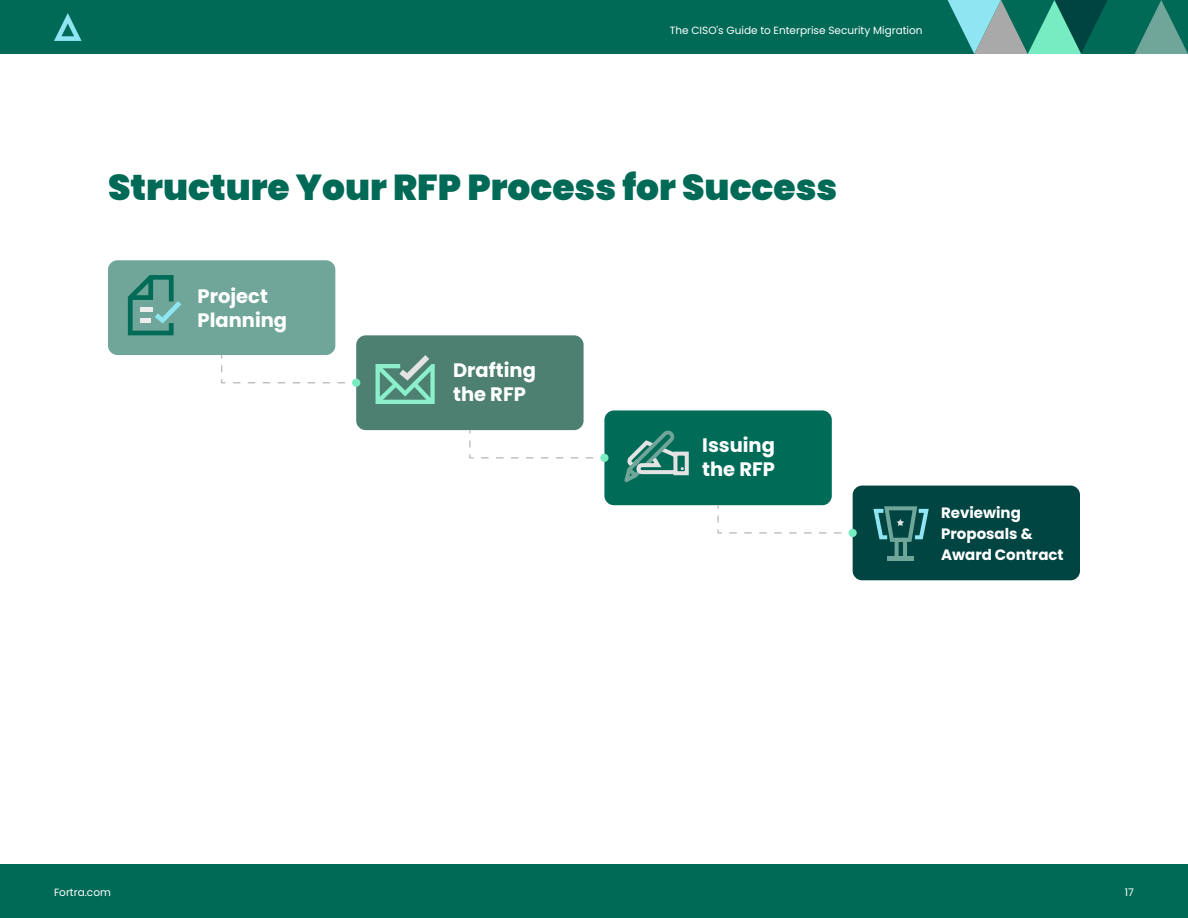
<style>
.page{position:relative;width:1188px;height:918px;background:#fff}
.page>*{position:absolute;margin:0;border:0;box-sizing:border-box;transform-origin:0 0}
.t1{font:900 36px "Poppins";color:#006a56}
.t2{font:700 19.5px/24px "Poppins";color:#fff}
.t3{font:700 15px/21px "Poppins";color:#fff}
.t4{font:10.5px "Poppins";color:#fff}
</style>
<div class="page">
<div style="left:0;top:864px;width:1188px;height:54px;background:#006a56"></div>
<div style="left:0;top:0;width:1188px;height:54px;background:#006a56"></div>
<svg style="left:54px;top:13px;width:28px;height:28px"></svg>
<svg style="left:948px;top:0;width:240px;height:54px"></svg>
<div style="left:108px;top:260px;width:227px;height:95px;background:#70a699;border-radius:9px"></div>
<div style="left:356px;top:335px;width:228px;height:95px;background:#4d8070;border-radius:9px"></div>
<div style="left:604px;top:410px;width:228px;height:95px;background:#006b57;border-radius:9px"></div>
<div style="left:853px;top:486px;width:227px;height:94px;background:#004542;border-radius:9px"></div>
<svg style="left:221px;top:354px;width:137px;height:30px"></svg>
<div style="left:352px;top:379px;width:8px;height:8px;background:#78edc2;border-radius:50%"></div>
<svg style="left:468px;top:429px;width:138px;height:30px"></svg>
<div style="left:600px;top:454px;width:9px;height:8px;background:#78edc2;border-radius:50%"></div>
<svg style="left:717px;top:504px;width:137px;height:30px"></svg>
<div style="left:849px;top:529px;width:8px;height:8px;background:#78edc2;border-radius:50%"></div>
<svg style="left:128px;top:275px;width:53px;height:60px"></svg>
<div style="left:140px;top:307px;width:13px;height:5px;background:#ededed"></div>
<svg style="left:376px;top:355px;width:59px;height:49px"></svg>
<svg style="left:624px;top:430px;width:65px;height:53px"></svg>
<svg style="left:873px;top:506px;width:56px;height:55px"></svg>
<p class="t4" style="left:670px;top:24px;width:254px">The CISO's Guide to Enterprise Security Migration</p>
<h1 class="t1" style="left:108px;top:166px;width:731px">Structure Your RFP Process for Success</h1>
<h2 class="t2" style="left:198px;top:285px;width:91px">Project<br>Planning</h2>
<h2 class="t2" style="left:453px;top:358px;width:84px">Drafting the RFP</h2>
<h2 class="t2" style="left:702px;top:434px;width:74px">Issuing the RFP</h2>
<h3 class="t3" style="left:941px;top:502px;width:124px">Reviewing<br>Proposals &amp;<br>Award Contract</h3>
<p class="t4" style="left:54px;top:887px;width:58px">Fortra.com</p>
<p class="t4" style="left:1125px;top:887px;width:11px">17</p>
</div>
